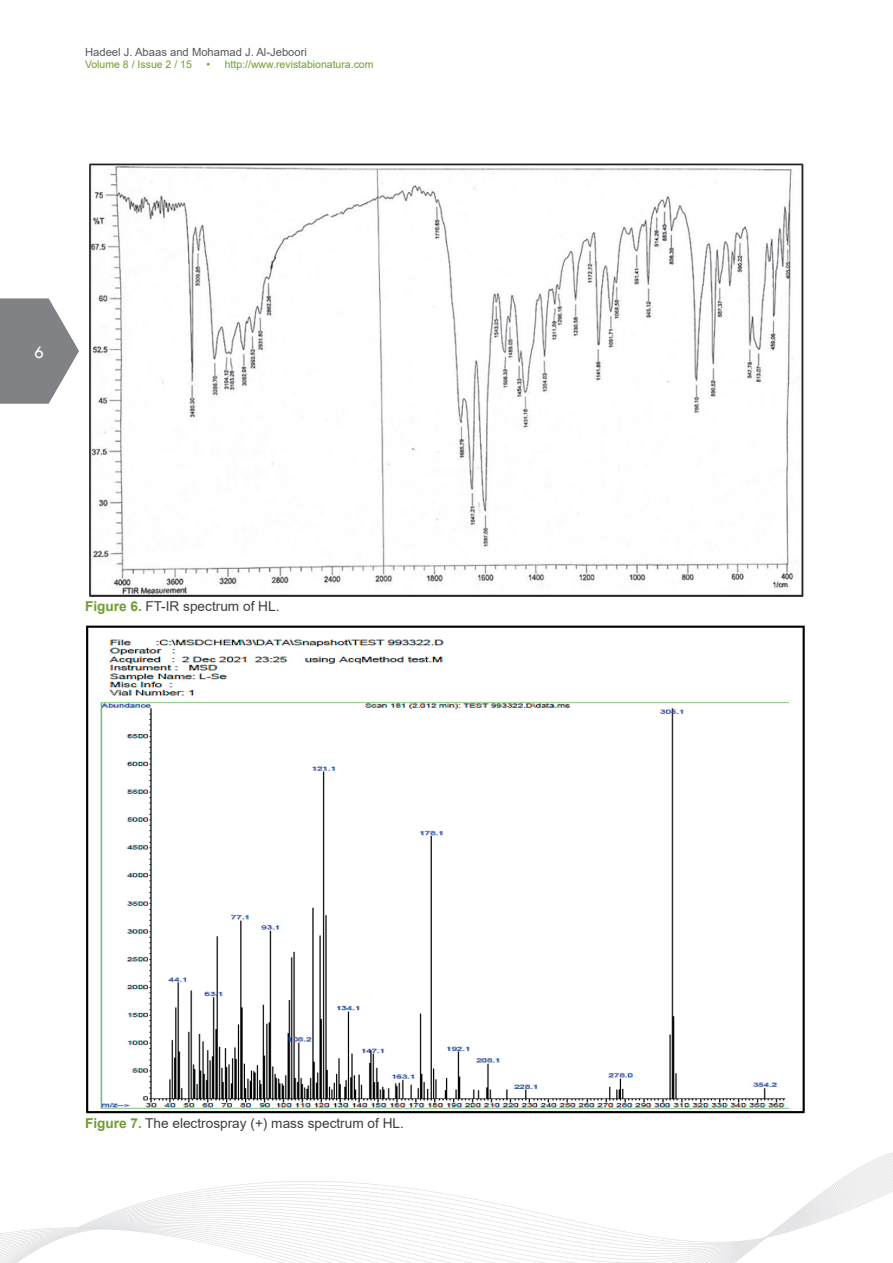
<style>
.page{position:relative;width:893px;height:1263px;background:#fff}
.page>*{position:absolute;margin:0;border:0;box-sizing:border-box;transform-origin:0 0}
.t1{font:18px "Tw Cen";color:#fff}
.t2{font:13.65px "Arial";color:#3e3e3f}
.t3{font:11.25px "Arial";color:#57585a}
.t4{font:10.5px "Arial";color:#709e2e}
.s1{font-weight:700;color:#709e2e}
</style>
<div class="page">
<svg style="left:0;top:298px;width:79px;height:106px"></svg>
<svg style="left:0;top:1152px;width:893px;height:111px"></svg>
<img style="left:89px;top:163px;width:715px;height:434px">
<img style="left:86px;top:625px;width:719px;height:489px">
<p class="t3" style="left:85px;top:44px;width:223px">Hadeel J. Abaas and Mohamad J. Al-Jeboori</p>
<p class="t4" style="left:85px;top:57px;width:108px">Volume 8 / Issue 2 / 15</p>
<p class="t4" style="left:206px;top:57px;width:169px">• http://www.revistabionatura.com</p>
<h1 class="t1" style="left:34px;top:341px;width:11px">6</h1>
<p class="t2" style="left:85px;top:597px;width:196px"><span class="s1">Figure 6.</span> FT-IR spectrum of HL.</p>
<p class="t2" style="left:85px;top:1114px;width:320px"><span class="s1">Figure 7.</span> The electrospray (+) mass spectrum of HL.</p>
</div>
